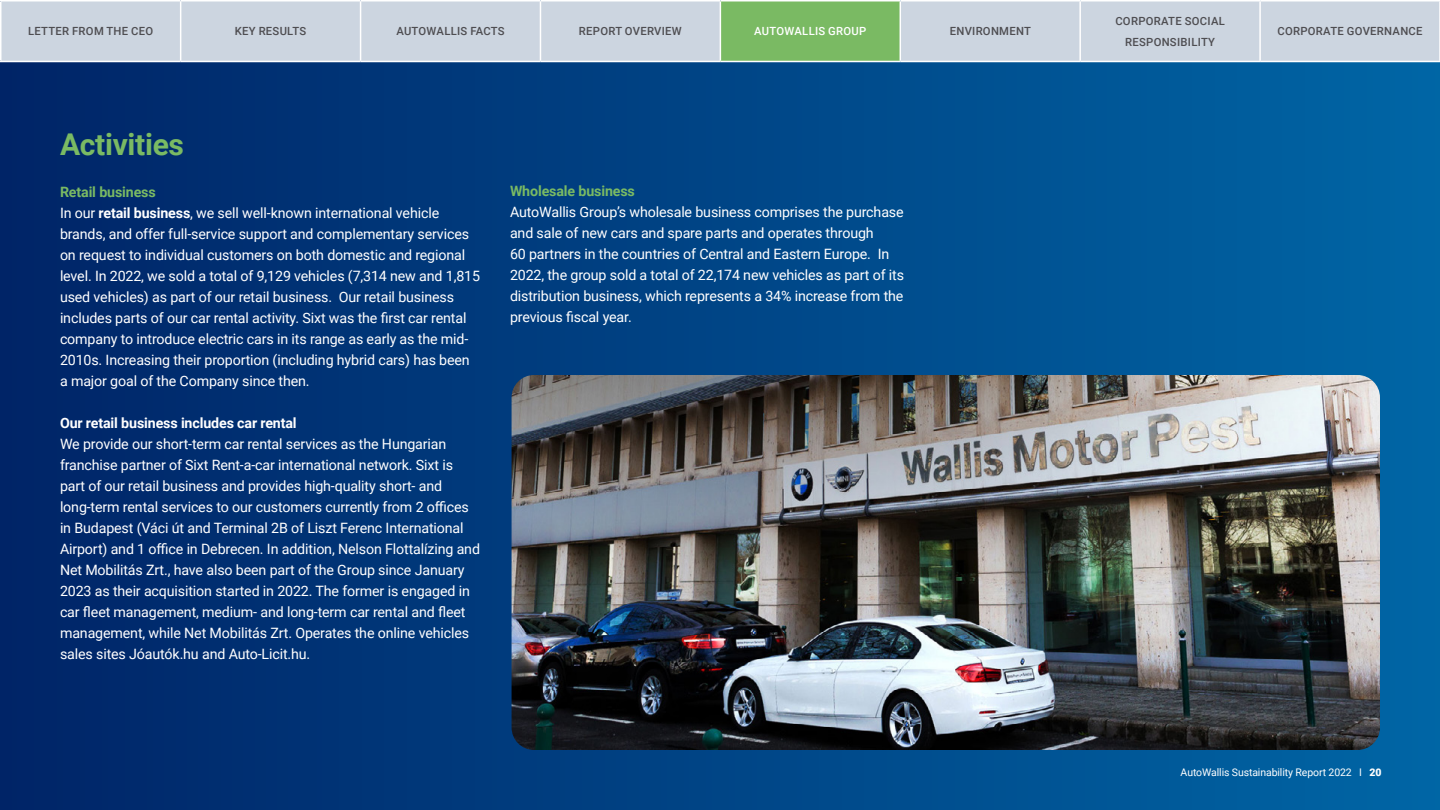
<style>
.page{position:relative;width:1440px;height:810px;background:#fff}
.page>*{position:absolute;margin:0;border:0;box-sizing:border-box;transform-origin:0 0}
.t1{font:700 30px "Roboto";letter-spacing:-.01em;color:#7aba63}
.t2{font:14.25px/21px "Roboto";letter-spacing:-.01em;color:#fff}
.t3{font:700 14.25px "Roboto";letter-spacing:-.01em;color:#fff}
.t4{font:700 14.25px "Roboto";letter-spacing:-.01em;color:#7aba63}
.t5{font:500 11.25px/21px "Roboto";letter-spacing:.025em;color:#4e4d51;text-align:center}
.t6{font:500 11.25px "Roboto";letter-spacing:.025em;color:#fff}
.t7{font:10.5px "Roboto";letter-spacing:-.01em;color:#fff}
.s1{font-weight:700;color:#7aba63}
.s2{font-weight:700}
.s3{font-weight:900}
</style>
<div class="page">
<div style="left:0;top:0;width:1440px;height:810px;background:linear-gradient(to right,#002467,#0066a5)"></div>
<div style="left:2px;top:2px;width:1437px;height:59px;background:#ccd5e0"></div>
<div style="left:720px;top:1px;width:180px;height:61px;background:#7aba63"></div>
<hr style="left:0;top:0;width:181px;height:2px;background:#fff">
<hr style="left:0;top:2px;width:2px;height:59px;background:#fff">
<hr style="left:181px;top:0;width:180px;height:2px;background:#fff">
<hr style="left:180px;top:2px;width:1px;height:59px;background:#fff">
<hr style="left:720px;top:0;width:180px;height:2px;background:#fff">
<hr style="left:900px;top:0;width:180px;height:2px;background:#fff">
<hr style="left:900px;top:2px;width:1px;height:59px;background:#fff">
<hr style="left:1080px;top:0;width:180px;height:2px;background:#fff">
<hr style="left:1079px;top:2px;width:2px;height:59px;background:#fff">
<hr style="left:1260px;top:0;width:180px;height:2px;background:#fff">
<hr style="left:1259px;top:2px;width:2px;height:59px;background:#fff">
<hr style="left:1439px;top:2px;width:1px;height:59px;background:#fff">
<hr style="left:0;top:61px;width:181px;height:1px;background:#fff">
<hr style="left:181px;top:61px;width:180px;height:1px;background:#fff">
<hr style="left:720px;top:61px;width:180px;height:1px;background:#fff">
<hr style="left:900px;top:61px;width:180px;height:1px;background:#fff">
<hr style="left:1080px;top:61px;width:180px;height:1px;background:#fff">
<hr style="left:1260px;top:61px;width:180px;height:1px;background:#fff">
<hr style="left:361px;top:0;width:179px;height:2px;background:#fff">
<hr style="left:360px;top:2px;width:1px;height:59px;background:#fff">
<hr style="left:361px;top:61px;width:179px;height:1px;background:#fff">
<hr style="left:540px;top:0;width:180px;height:2px;background:#fff">
<hr style="left:540px;top:2px;width:1px;height:59px;background:#fff">
<hr style="left:720px;top:2px;width:1px;height:59px;background:#fff">
<hr style="left:540px;top:61px;width:180px;height:1px;background:#fff">
<img style="left:512px;top:375px;width:868px;height:375px">
<p class="t5" style="left:28px;top:20px;width:127px">LETTER FROM THE CEO</p>
<p class="t5" style="left:235px;top:20px;width:73px">KEY RESULTS</p>
<p class="t5" style="left:396px;top:20px;width:110px">AUTOWALLIS FACTS</p>
<p class="t5" style="left:579px;top:20px;width:104px">REPORT OVERVIEW</p>
<p class="t6" style="left:754px;top:23px;width:114px">AUTOWALLIS GROUP</p>
<p class="t5" style="left:950px;top:20px;width:83px">ENVIRONMENT</p>
<p class="t5" style="left:1115px;top:10px;width:111px">CORPORATE SOCIAL<br>RESPONSIBILITY</p>
<p class="t5" style="left:1277px;top:20px;width:147px">CORPORATE GOVERNANCE</p>
<h1 class="t1" style="left:60px;top:123px;width:126px">Activities</h1>
<p class="t2" style="left:60px;top:181px;width:422px"><span class="s1">Retail business<br></span>In our <span class="s2">retail business</span>, we sell well-known international vehicle brands, and offer full-service support and complementary services on request to individual customers on both domestic and regional level. In 2022, we sold a total of 9,129 vehicles (7,314 new and 1,815 used vehicles) as part of our retail business. Our retail business includes parts of our car rental activity. Sixt was the first car rental company to introduce electric cars in its range as early as the mid-2010s. Increasing their proportion (including hybrid cars) has been a major goal of the Company since then.</p>
<p class="t3" style="left:60px;top:413px;width:238px">Our retail business includes car rental</p>
<p class="t2" style="left:60px;top:433px;width:422px">We provide our short-term car rental services as the Hungarian franchise partner of Sixt Rent-a-car international network. Sixt is part of our retail business and provides high-quality short- and long-term rental services to our customers currently from 2 offices in Budapest (Váci út and Terminal 2B of Liszt Ferenc International Airport) and 1 office in Debrecen. In addition, Nelson Flottalízing and Net Mobilitás Zrt., have also been part of the Group since January 2023 as their acquisition started in 2022. The former is engaged in car fleet management, medium- and long-term car rental and fleet management, while Net Mobilitás Zrt. Operates the online vehicles sales sites Jóautók.hu and Auto-Licit.hu.</p>
<p class="t4" style="left:510px;top:180px;width:126px">Wholesale business</p>
<p class="t2" style="left:510px;top:200px;width:396px">AutoWallis Group’s wholesale business comprises the purchase and sale of new cars and spare parts and operates through<br>60 partners in the countries of Central and Eastern Europe. In 2022, the group sold a total of 22,174 new vehicles as part of its distribution business, which represents a 34% increase from the previous fiscal year.</p>
<p class="t7" style="left:1181px;top:765px;width:202px">AutoWallis Sustainability Report 2022 I <span class="s3">20</span></p>
</div>
